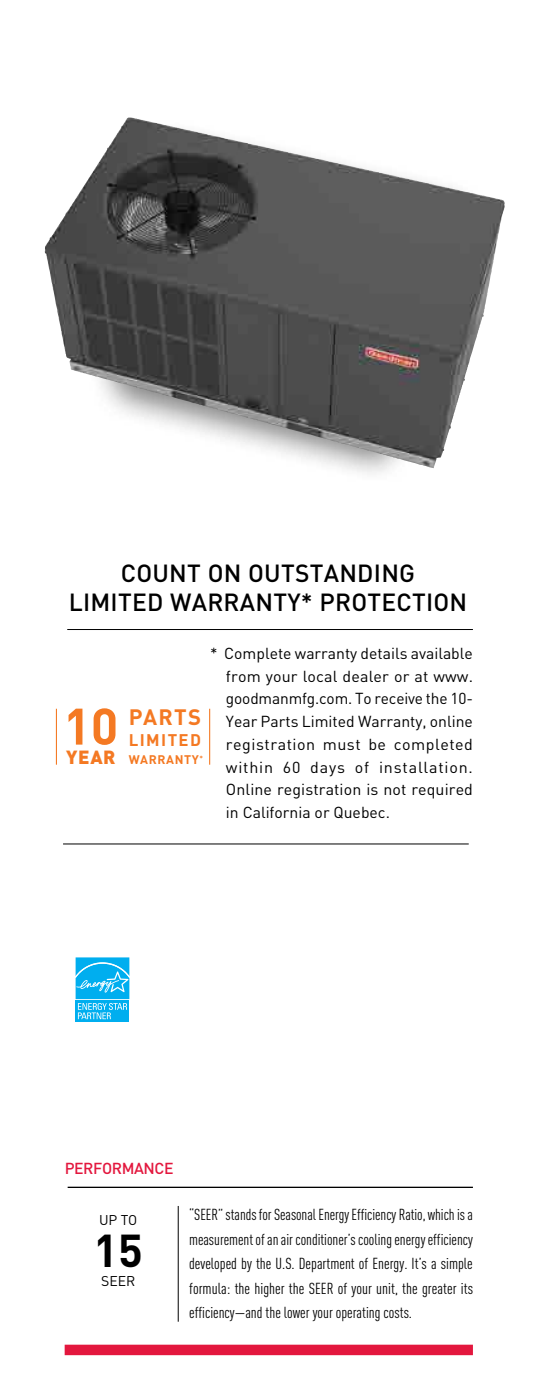
<style>
.page{position:relative;width:536px;height:1386px;background:#fff}
.page>*{position:absolute;margin:0;border:0;box-sizing:border-box;transform-origin:0 0}
.t1{font:700 50.57px "DIN Pro";color:#f47923}
.t2{font:700 45.5px "DIN Pro";color:#000}
.t3{font:500 24.5px/28.9px "DIN Pro";letter-spacing:.01em;color:#000;text-align:center}
.t4{font:700 22.05px "DIN Pro";letter-spacing:.055em;color:#f47923}
.t5{font:900 18.9px "DIN Pro";color:#f47923}
.t6{font:700 16.62px "DIN Pro";letter-spacing:.085em;color:#f47923}
.t7{font:condensed 15.75px/24.5px "DIN Pro";color:#000;text-align:justify}
.t8{font:15.75px/22.8px "DIN Pro";letter-spacing:.005em;color:#000;text-align:justify}
.t9{font:500 15.75px "DIN Pro";letter-spacing:-.025em;color:#e3173e}
.t10{font:14px "DIN Pro";color:#000}
.t11{font:700 12.42px "DIN Pro";letter-spacing:.05em;color:#f47923}
</style>
<div class="page">
<div style="left:72px;top:119px;width:413px;height:366px;background:#000;opacity:.49"></div>
<svg style="left:110px;top:131px;width:362px;height:319px;background:#6a6a6a"></svg>
<div style="left:65px;top:1345px;width:408px;height:10px;background:#e3173e"></div>
<hr style="left:68px;top:1187px;width:405px;height:1px;background:#000">
<hr style="left:67px;top:629px;width:405px;height:1px;background:#000">
<hr style="left:63px;top:844px;width:405px;height:1px;background:#000">
<hr style="left:178px;top:1206px;width:1px;height:116px;background:#000">
<hr style="left:56px;top:709px;width:1px;height:56px;background:#f47923">
<hr style="left:209px;top:709px;width:1px;height:56px;background:#f47923">
<img style="left:79px;top:118px;width:49px;height:76px">
<svg style="left:75px;top:957px;width:55px;height:65px;background:#2fbcf1"></svg>
<h3 class="t3" style="left:69px;top:556px;width:400px">COUNT ON OUTSTANDING<br>LIMITED WARRANTY* PROTECTION</h3>
<p class="t8" style="left:226px;top:640px;width:248px;text-indent:-16px">* Complete warranty details available from your local dealer or at www. goodmanmfg.com. To receive the 10- Year Parts Limited Warranty, online registration must be completed within 60 days of installation.<br>Online registration is not required in California or Quebec.</p>
<h1 class="t1" style="left:63px;top:684px;width:56px">10</h1>
<p class="t5" style="left:66px;top:741px;width:51px">YEAR</p>
<h3 class="t4" style="left:129px;top:698px;width:74px">PARTS</h3>
<p class="t6" style="left:129px;top:726px;width:74px">LIMITED</p>
<p class="t11" style="left:129px;top:750px;width:76px">WARRANTY<sup>*</sup></p>
<p class="t9" style="left:65px;top:1155px;width:110px">PERFORMANCE</p>
<p class="t10" style="left:99px;top:1209px;width:40px">UP TO</p>
<h2 class="t2" style="left:93px;top:1212px;width:51px">15</h2>
<p class="t10" style="left:101px;top:1270px;width:36px">SEER</p>
<p class="t7" style="left:189px;top:1201px;width:285px">“SEER” stands for Seasonal Energy Efficiency Ratio, which is a measurement of an air conditioner’s cooling energy efficiency developed by the U.S. Department of Energy. It’s a simple formula: the higher the SEER of your unit, the greater its efficiency—and the lower your operating costs.</p>
</div>
